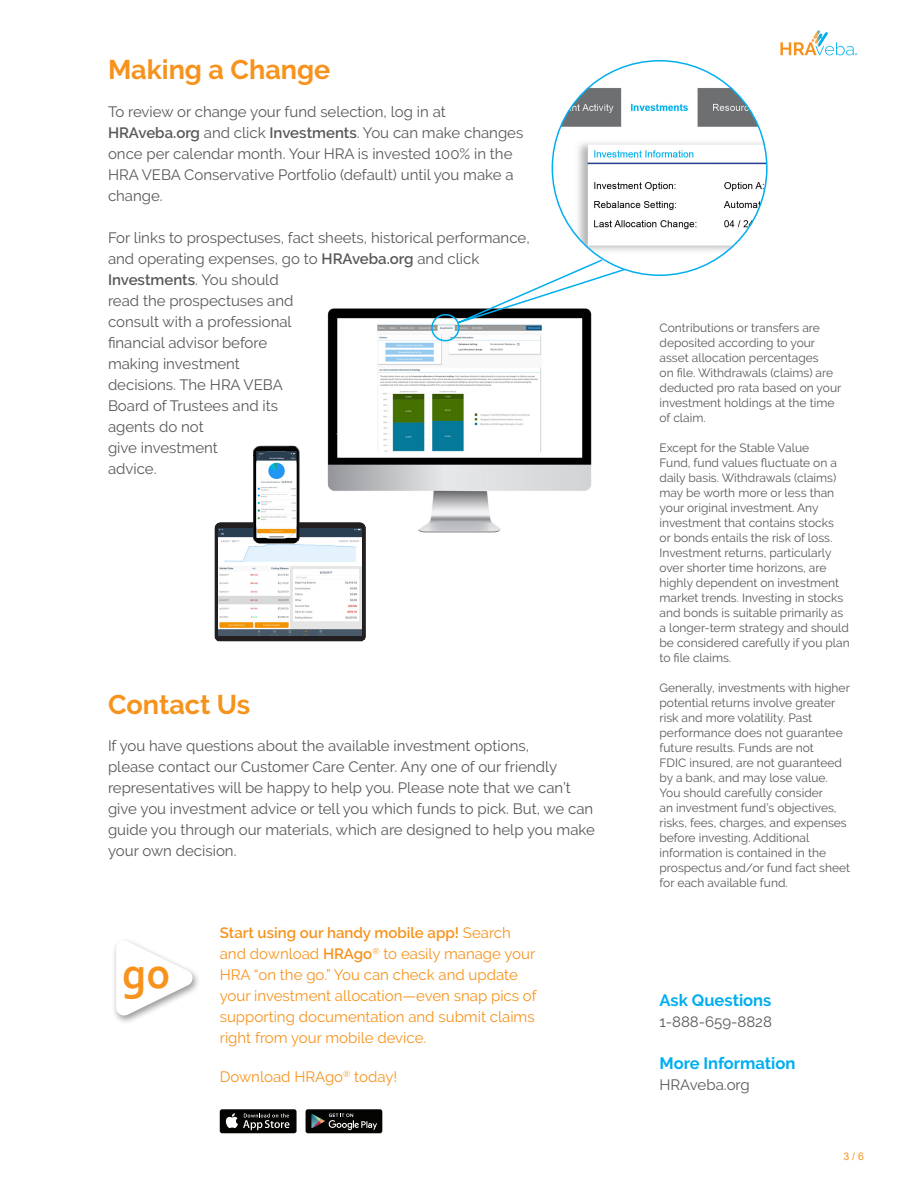
<style>
.page{position:relative;width:918px;height:1188px;background:#fff}
.page>*{position:absolute;margin:0;border:0;box-sizing:border-box;transform-origin:0 0}
.t1{font:700 44.55px "Corbel";color:#f7931d}
.t2{font:700 27px "Raleway";color:#f7931d}
.t3{font:700 16.5px "Raleway";color:#00aeef}
.t4{font:15px/21px "Raleway";color:#57585a}
.t5{font:15px/21px "Raleway";color:#f7931d}
.t6{font:12px/15px "Raleway";color:#57585a}
.t7{font:10.5px "Arial";color:#f7931d}
.s1{font-weight:600}
</style>
<div class="page">
<svg style="left:780px;top:30px;width:77px;height:25px"></svg>
<div style="left:220px;top:1109px;width:77px;height:24px;background:#040503;border-radius:2px"></div>
<svg style="left:225px;top:1113px;width:64px;height:17px"></svg>
<div style="left:306px;top:1109px;width:76px;height:24px;background:#040503;border-radius:2px"></div>
<svg style="left:311px;top:1114px;width:66px;height:16px"></svg>
<div style="left:112px;top:938px;width:89px;height:88px;background:#57585a;opacity:.61"></div>
<svg style="left:116px;top:939px;width:78px;height:78px"></svg>
<img style="left:327px;top:308px;width:265px;height:225px">
<svg style="left:431px;top:256px;width:219px;height:86px"></svg>
<img style="left:552px;top:61px;width:215px;height:214px;border-radius:107px">
<svg style="left:214px;top:446px;width:152px;height:195px"></svg>
<img style="left:256px;top:451px;width:40px;height:87px">
<p class="t2" style="left:108px;top:54px;width:224px">Making a Change</p>
<p class="t4" style="left:108px;top:101px;width:339px">To review or change your fund selection, log in at</p>
<p class="t4" style="left:108px;top:122px;width:417px"><span class="s1">HRAveba.org</span> and click <span class="s1">Investments</span>. You can make changes once per calendar month. Your HRA is invested 100% in the HRA VEBA Conservative Portfolio (default) until you make a change.</p>
<p class="t4" style="left:108px;top:227px;width:423px">For links to prospectuses, fact sheets, historical performance, and operating expenses, go to <span class="s1">HRAveba.org</span> and click<br><span class="s1">Investments</span>. You should<br>read the prospectuses and<br>consult with a professional<br>financial advisor before<br>making investment<br>decisions. The HRA VEBA<br>Board of Trustees and its<br>agents do not<br>give investment<br>advice.</p>
<p class="t2" style="left:108px;top:689px;width:144px">Contact Us</p>
<p class="t4" style="left:108px;top:735px;width:488px">If you have questions about the available investment options,<br>please contact our Customer Care Center. Any one of our friendly representatives will be happy to help you. Please note that we can’t give you investment advice or tell you which funds to pick. But, we can guide you through our materials, which are designed to help you make your own decision.</p>
<p class="t1" style="left:122px;top:945px;width:51px">go</p>
<p class="t5" style="left:220px;top:922px;width:318px"><span class="s1">Start using our handy mobile app!</span> Search and download <span class="s1">HRAgo</span><sup>®</sup> to easily manage your HRA “on the go.” You can check and update your investment allocation—even snap pics of supporting documentation and submit claims right from your mobile device.</p>
<p class="t5" style="left:220px;top:1066px;width:179px">Download HRAgo<sup>®</sup> today!</p>
<p class="t6" style="left:660px;top:320px;width:183px">Contributions or transfers are deposited according to your asset allocation percentages<br>on file. Withdrawals (claims) are deducted pro rata based on your investment holdings at the time of claim.</p>
<p class="t6" style="left:660px;top:440px;width:192px">Except for the Stable Value<br>Fund, fund values fluctuate on a daily basis. Withdrawals (claims) may be worth more or less than your original investment. Any investment that contains stocks<br>or bonds entails the risk of loss.<br>Investment returns, particularly over shorter time horizons, are highly dependent on investment market trends. Investing in stocks and bonds is suitable primarily as a longer-term strategy and should be considered carefully if you plan to file claims.</p>
<p class="t6" style="left:660px;top:680px;width:192px">Generally, investments with higher potential returns involve greater risk and more volatility. Past performance does not guarantee future results. Funds are not<br>FDIC insured, are not guaranteed by a bank, and may lose value.<br>You should carefully consider<br>an investment fund’s objectives, risks, fees, charges, and expenses before investing. Additional information is contained in the prospectus and/or fund fact sheet for each available fund.</p>
<p class="t3" style="left:660px;top:991px;width:113px">Ask Questions</p>
<p class="t4" style="left:660px;top:1011px;width:114px">1-888-659-8828</p>
<p class="t3" style="left:660px;top:1054px;width:137px">More Information</p>
<p class="t4" style="left:660px;top:1074px;width:92px">HRAveba.org</p>
<p class="t7" style="left:844px;top:1149px;width:22px">3 / 6</p>
</div>
